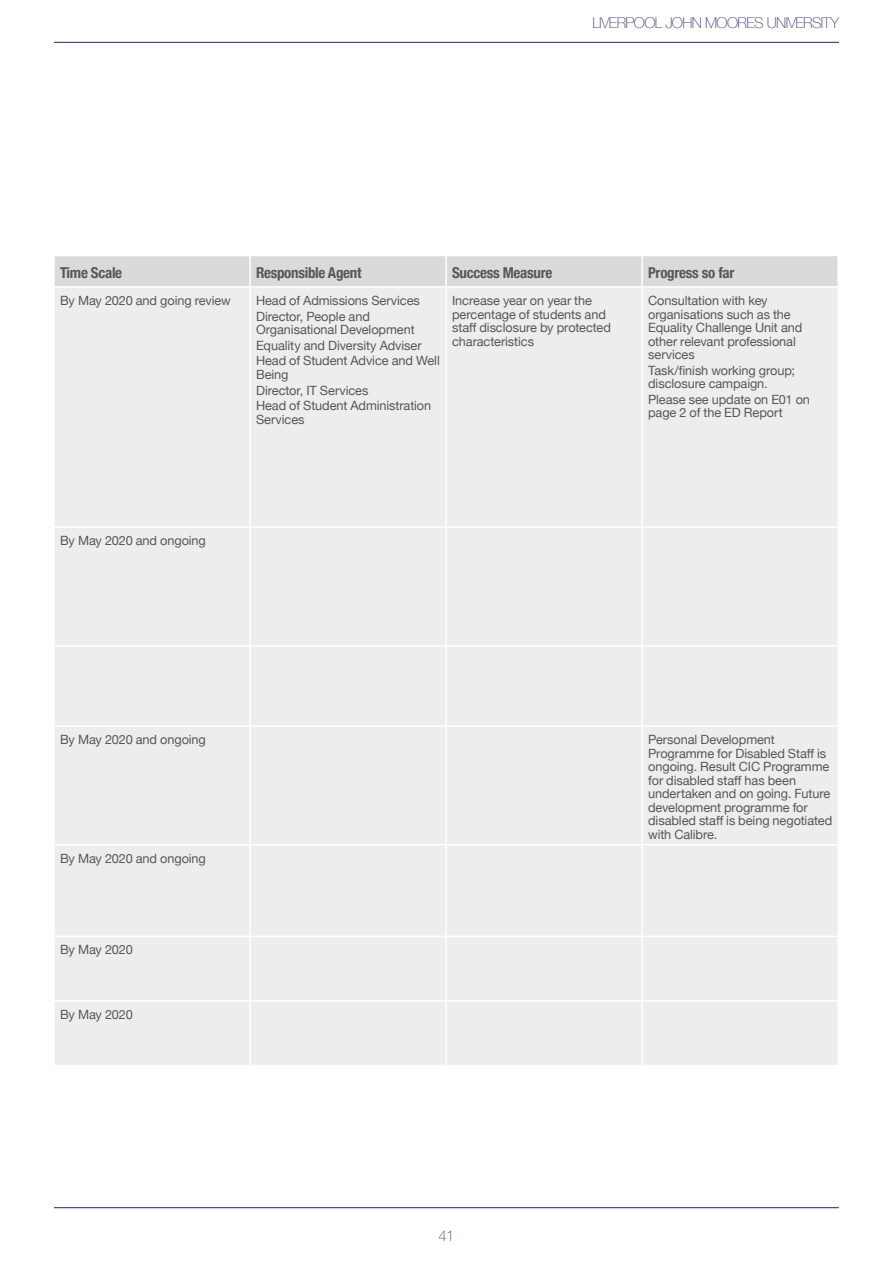
<style>
.page{position:relative;width:893px;height:1263px;background:#fff}
.page>*{position:absolute;margin:0;border:0;box-sizing:border-box;transform-origin:0 0}
.t1{font:700 condensed 15px "Helvetica Neue";letter-spacing:-.02em;color:#575756}
.t2{font:100 15px "Helvetica Neue";letter-spacing:-.04em;color:#3e467e}
.t3{font:12.75px/13.5px "Helvetica Neue";letter-spacing:-.005em;color:#575756}
</style>
<div class="page">
<hr style="left:54px;top:42px;width:785px;height:1px;background:#192a67">
<hr style="left:54px;top:1207px;width:785px;height:1px;background:#192a67">
<div style="left:55px;top:256px;width:782px;height:30px;background:#dadada"></div>
<div style="left:55px;top:288px;width:782px;height:777px;background:#ededed"></div>
<div style="left:55px;top:528px;width:782px;height:472px;background:#ededed"></div>
<hr style="left:249px;top:256px;width:2px;height:30px;background:#fff">
<hr style="left:445px;top:256px;width:2px;height:30px;background:#fff">
<hr style="left:641px;top:256px;width:2px;height:30px;background:#fff">
<hr style="left:249px;top:288px;width:2px;height:238px;background:#fff">
<hr style="left:445px;top:288px;width:2px;height:238px;background:#fff">
<hr style="left:641px;top:288px;width:2px;height:238px;background:#fff">
<hr style="left:54px;top:526px;width:196px;height:2px;background:#fff">
<hr style="left:250px;top:526px;width:196px;height:2px;background:#fff">
<hr style="left:249px;top:528px;width:2px;height:117px;background:#fff">
<hr style="left:446px;top:526px;width:196px;height:2px;background:#fff">
<hr style="left:445px;top:528px;width:2px;height:117px;background:#fff">
<hr style="left:642px;top:526px;width:197px;height:2px;background:#fff">
<hr style="left:641px;top:528px;width:2px;height:117px;background:#fff">
<hr style="left:54px;top:645px;width:196px;height:1px;background:#fff">
<hr style="left:250px;top:645px;width:196px;height:1px;background:#fff">
<hr style="left:249px;top:646px;width:2px;height:79px;background:#fff">
<hr style="left:446px;top:645px;width:196px;height:1px;background:#fff">
<hr style="left:445px;top:646px;width:2px;height:79px;background:#fff">
<hr style="left:642px;top:645px;width:197px;height:1px;background:#fff">
<hr style="left:641px;top:646px;width:2px;height:79px;background:#fff">
<hr style="left:54px;top:725px;width:196px;height:2px;background:#fff">
<hr style="left:250px;top:725px;width:196px;height:2px;background:#fff">
<hr style="left:249px;top:727px;width:2px;height:117px;background:#fff">
<hr style="left:446px;top:725px;width:196px;height:2px;background:#fff">
<hr style="left:445px;top:727px;width:2px;height:117px;background:#fff">
<hr style="left:642px;top:725px;width:197px;height:2px;background:#fff">
<hr style="left:641px;top:727px;width:2px;height:117px;background:#fff">
<hr style="left:54px;top:844px;width:196px;height:1px;background:#fff">
<hr style="left:250px;top:844px;width:196px;height:1px;background:#fff">
<hr style="left:249px;top:845px;width:2px;height:90px;background:#fff">
<hr style="left:446px;top:844px;width:196px;height:1px;background:#fff">
<hr style="left:445px;top:845px;width:2px;height:90px;background:#fff">
<hr style="left:642px;top:844px;width:197px;height:1px;background:#fff">
<hr style="left:641px;top:845px;width:2px;height:90px;background:#fff">
<hr style="left:54px;top:935px;width:196px;height:2px;background:#fff">
<hr style="left:250px;top:935px;width:196px;height:2px;background:#fff">
<hr style="left:249px;top:937px;width:2px;height:63px;background:#fff">
<hr style="left:446px;top:935px;width:196px;height:2px;background:#fff">
<hr style="left:445px;top:937px;width:2px;height:63px;background:#fff">
<hr style="left:642px;top:935px;width:197px;height:2px;background:#fff">
<hr style="left:641px;top:937px;width:2px;height:63px;background:#fff">
<hr style="left:54px;top:1000px;width:196px;height:2px;background:#fff">
<hr style="left:250px;top:1000px;width:196px;height:2px;background:#fff">
<hr style="left:249px;top:1002px;width:2px;height:63px;background:#fff">
<hr style="left:446px;top:1000px;width:196px;height:2px;background:#fff">
<hr style="left:445px;top:1002px;width:2px;height:63px;background:#fff">
<hr style="left:642px;top:1000px;width:197px;height:2px;background:#fff">
<hr style="left:641px;top:1002px;width:2px;height:63px;background:#fff">
<p class="t2" style="left:592px;top:12px;width:248px">LIVERPOOL JOHN MOORES UNIVERSITY</p>
<p class="t1" style="left:60px;top:261px;width:64px">Time Scale</p>
<p class="t1" style="left:256px;top:261px;width:107px">Responsible Agent</p>
<p class="t1" style="left:452px;top:261px;width:102px">Success Measure</p>
<p class="t1" style="left:648px;top:261px;width:88px">Progress so far</p>
<p class="t3" style="left:60px;top:294px;width:172px">By May 2020 and going review</p>
<p class="t3" style="left:256px;top:293px;width:165px;line-height:15.6px">Head of Admissions Services<br>Director, People and</p>
<p class="t3" style="left:256px;top:323px;width:185px;line-height:15.6px">Organisational Development<br>Equality and Diversity Adviser<br>Head of Student Advice and Well</p>
<p class="t3" style="left:256px;top:367px;width:177px;line-height:15.6px">Being<br>Director, IT Services<br>Head of Student Administration</p>
<p class="t3" style="left:256px;top:413px;width:50px">Services</p>
<p class="t3" style="left:452px;top:295px;width:160px">Increase year on year the percentage of students and staff disclosure by protected characteristics</p>
<p class="t3" style="left:648px;top:295px;width:156px">Consultation with key organisations such as the<br>Equality Challenge Unit and other relevant professional services</p>
<p class="t3" style="left:648px;top:364px;width:148px">Task/finish working group; disclosure campaign.</p>
<p class="t3" style="left:648px;top:393px;width:163px">Please see update on E01 on page 2 of the ED Report</p>
<p class="t3" style="left:60px;top:535px;width:147px">By May 2020 and ongoing</p>
<p class="t3" style="left:60px;top:734px;width:147px">By May 2020 and ongoing</p>
<p class="t3" style="left:648px;top:734px;width:186px">Personal Development<br>Programme for Disabled Staff is ongoing. Result CIC Programme for disabled staff has been undertaken and on going. Future development programme for disabled staff is being negotiated with Calibre.</p>
<p class="t3" style="left:60px;top:852px;width:147px">By May 2020 and ongoing</p>
<p class="t3" style="left:60px;top:944px;width:74px">By May 2020</p>
<p class="t3" style="left:60px;top:1008px;width:74px">By May 2020</p>
<p class="t2" style="left:438px;top:1224px;width:18px">41</p>
</div>
